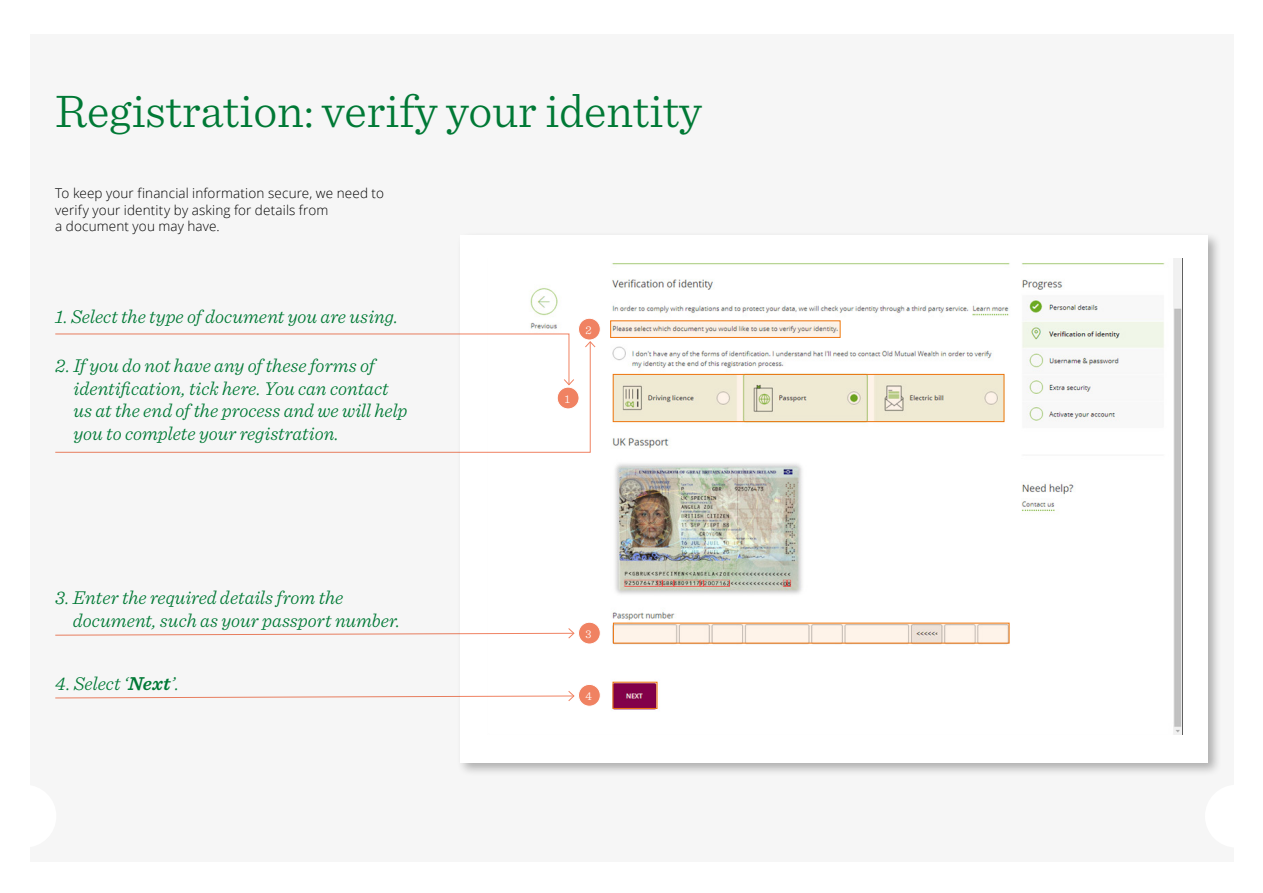
<style>
.page{position:relative;width:1263px;height:893px;background:#fff}
.page>*{position:absolute;margin:0;border:0;box-sizing:border-box;transform-origin:0 0}
.t1{font:300 48px "Sentinel";color:#007935}
.t2{font:italic 300 19.5px/22.5px "Sentinel";color:#007935}
.t3{font:300 13.5px/16.5px "Open Sans";letter-spacing:.01em;color:#000}
.t4{font:300 12px "Sentinel";color:#fff}
.s1{font-weight:600}
</style>
<div class="page">
<div style="left:30px;top:34px;width:1203px;height:827px;background:#f6f6f6"></div>
<div style="left:456px;top:231px;width:766px;height:546px;background:#000;opacity:.3"></div>
<div style="left:460px;top:235px;width:748px;height:527px;background:#fff"></div>
<img style="left:530px;top:259px;width:652px;height:475px">
<div style="left:578px;top:318px;width:22px;height:22px;background:#f08262;border-radius:50%"></div>
<div style="left:578px;top:318px;width:23px;height:22px;border:1px solid #fff;border-radius:50%"></div>
<div style="left:578px;top:622px;width:22px;height:22px;background:#f08262;border-radius:50%"></div>
<div style="left:578px;top:622px;width:23px;height:22px;border:1px solid #fff;border-radius:50%"></div>
<div style="left:578px;top:684px;width:22px;height:22px;background:#f08262;border-radius:50%"></div>
<div style="left:578px;top:684px;width:23px;height:23px;border:1px solid #fff;border-radius:50%"></div>
<svg style="left:610px;top:320px;width:230px;height:18px;background:#eed7c2"></svg>
<svg style="left:613px;top:374px;width:391px;height:48px;background:#eae0c7"></svg>
<svg style="left:613px;top:623px;width:396px;height:20px;background:#f5e5d6"></svg>
<svg style="left:613px;top:682px;width:44px;height:27px"></svg>
<svg style="left:55px;top:627px;width:520px;height:12px"></svg>
<svg style="left:55px;top:690px;width:520px;height:12px"></svg>
<svg style="left:55px;top:341px;width:536px;height:112px"></svg>
<svg style="left:584px;top:341px;width:12px;height:7px"></svg>
<svg style="left:55px;top:333px;width:520px;height:53px"></svg>
<h1 class="t1" style="left:55px;top:75px;width:648px">Registration: verify your identity</h1>
<p class="t3" style="left:55px;top:185px;width:330px">To keep your financial information secure, we need to verify your identity by asking for details from<br>a document you may have.</p>
<p class="t2" style="left:55px;top:304px;width:344px">1. Select the type of document you are using.</p>
<p class="t2" style="left:73px;top:353px;width:335px;text-indent:-18px">2. If you do not have any of these forms of identification, tick here. You can contact us at the end of the process and we will help you to complete your registration.</p>
<p class="t2" style="left:73px;top:585px;width:329px;text-indent:-18px">3. Enter the required details from the document, such as your passport number.</p>
<p class="t2" style="left:55px;top:671px;width:125px">4. Select ‘<span class="s1">Next</span>’.</p>
<p class="t4" style="left:585px;top:321px;width:8px">2</p>
<p class="t4" style="left:565px;top:390px;width:7px">1</p>
<p class="t4" style="left:586px;top:625px;width:8px">3</p>
<p class="t4" style="left:585px;top:687px;width:8px">4</p>
</div>
